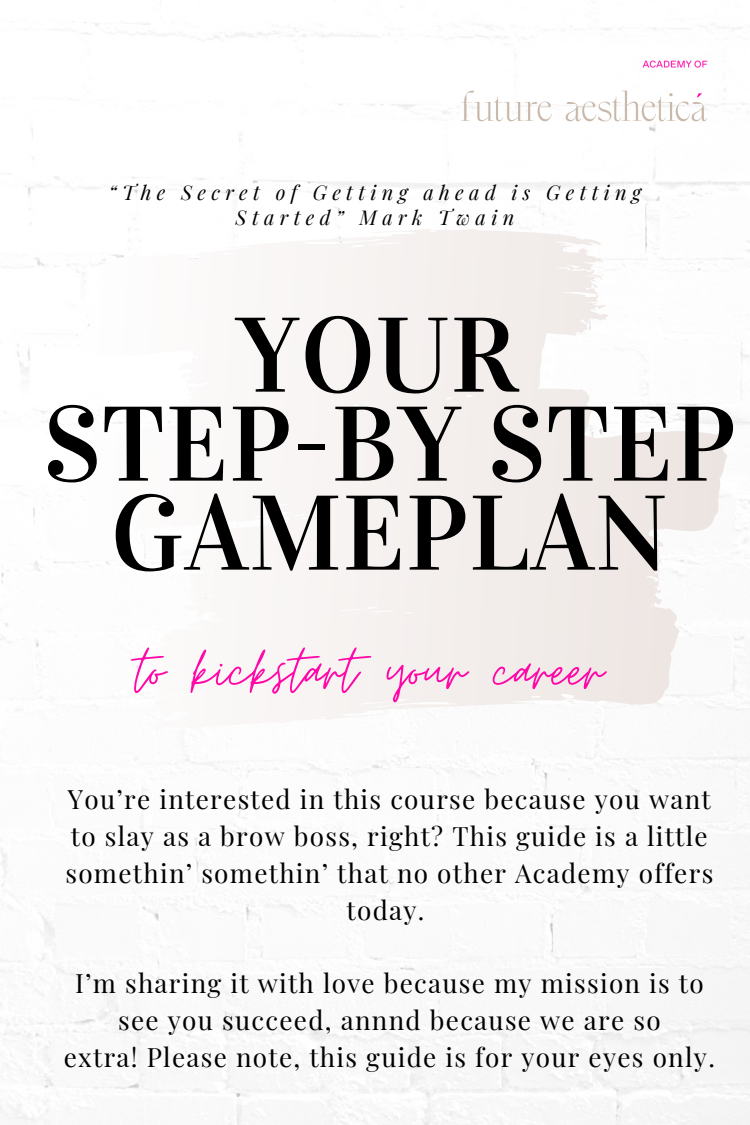
<style>
.page{position:relative;width:750px;height:1125px;background:#fff}
.page>*{position:absolute;margin:0;border:0;box-sizing:border-box;transform-origin:0 0}
.t1{font:106.12px/89px "Vidaloka";letter-spacing:.005em;color:#000;text-align:center}
.t2{font:73.25px "Moon Time";color:#ff07a9}
.t3{font:26.12px/37px "Playfair Display";letter-spacing:.05em;color:#000;text-align:center}
.t4{font:italic 20px/24.4px "Playfair Display";letter-spacing:.265em;color:#000;text-align:center}
</style>
<div class="page">
<img style="left:0;top:6px;width:750px;height:1119px">
<svg style="left:51px;top:229px;width:677px;height:498px;fill:#f8f6f5"></svg>
<img style="left:448px;top:6px;width:302px;height:154px">
<p class="t4" style="left:109px;top:180px;width:534px">“The Secret of Getting ahead is Getting<br>Started” Mark Twain</p>
<h1 class="t1" style="left:43px;top:312px;width:695px">YOUR<br>STEP-BY STEP<br>GAMEPLAN</h1>
<h2 class="t2" style="left:135px;top:626px;width:469px">to kickstart your career</h2>
<p class="t3" style="left:65px;top:779px;width:649px">You’re interested in this course because you want to slay as a brow boss, right? This guide is a little somethin’ somethin’ that no other Academy offers today.</p>
<p class="t3" style="left:64px;top:964px;width:653px">I’m sharing it with love because my mission is to see you succeed, annnd because we are so<br>extra! Please note, this guide is for your eyes only.</p>
</div>
